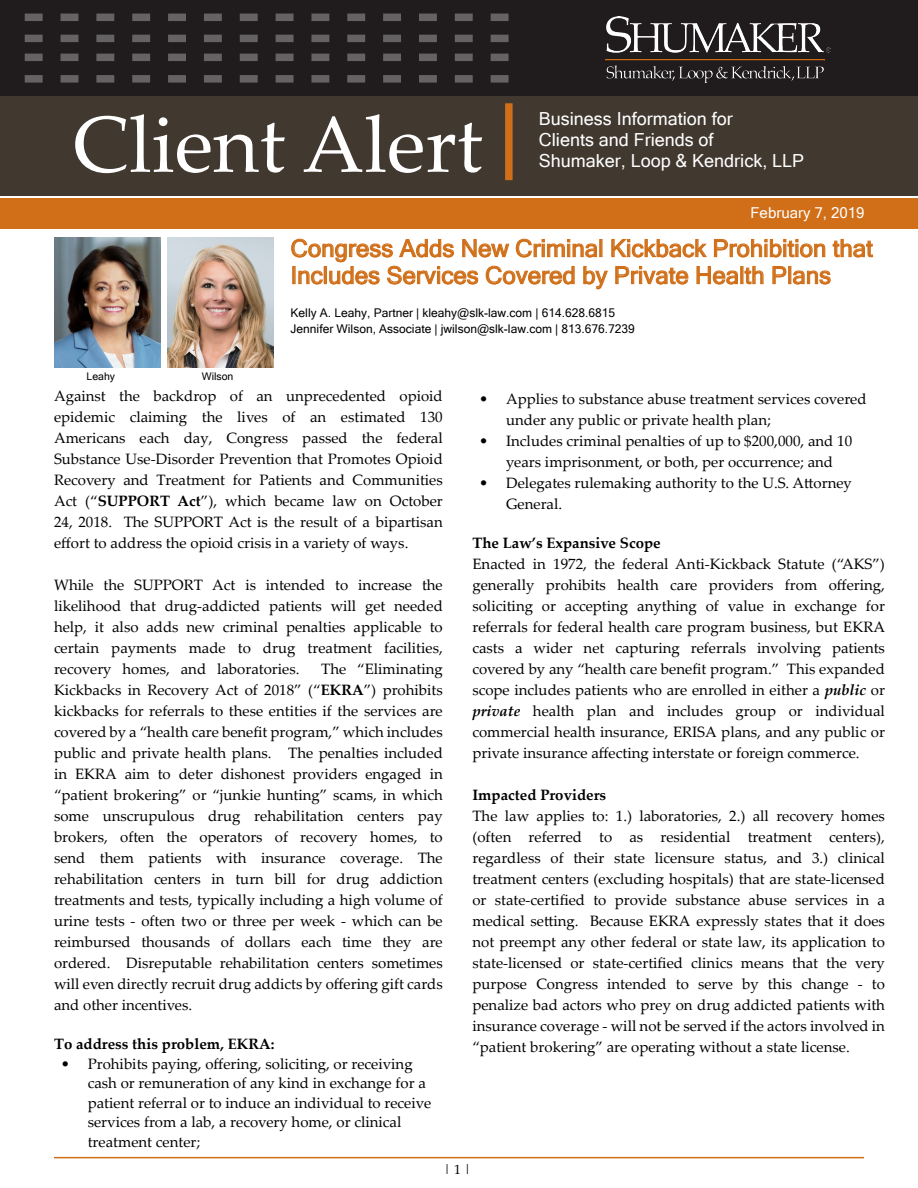
<style>
.page{position:relative;width:918px;height:1188px;background:#fff}
.page>*{position:absolute;margin:0;border:0;box-sizing:border-box;transform-origin:0 0}
.t1{font:79.5px "Palatino Linotype";color:#fff}
.t2{font:24px/27px "Microsoft Sans Serif";color:#d06f18}
.t3{font:18px "Microsoft Sans Serif";color:#fff}
.t4{font:15px/21px "Palatino Linotype";color:#000;text-align:justify}
.t5{font:700 15px "Palatino Linotype";color:#000}
.t6{font:15px "Microsoft Sans Serif";color:#fff}
.t7{font:13.5px "Palatino Linotype";color:#000}
.t8{font:12px "Microsoft Sans Serif";color:#000}
.t9{font:10.5px "Microsoft Sans Serif";color:#000}
.s1{font-weight:700}
.s2{font-weight:700;font-style:italic}
</style>
<div class="page">
<div style="left:0;top:198px;width:918px;height:31px;background:#d06f18"></div>
<div style="left:0;top:38px;width:918px;height:157px;background:#413830"></div>
<div style="left:0;top:0;width:918px;height:95px;background:#201c1d"></div>
<img style="left:606px;top:17px;width:225px;height:65px">
<svg style="left:25px;top:14px;width:484px;height:7px"></svg>
<svg style="left:25px;top:35px;width:484px;height:7px"></svg>
<svg style="left:25px;top:54px;width:484px;height:7px"></svg>
<svg style="left:25px;top:75px;width:484px;height:8px"></svg>
<hr style="left:54px;top:1157px;width:810px;height:1px;background:#d06f18">
<img style="left:167px;top:238px;width:106px;height:129px">
<div style="left:505px;top:103px;width:8px;height:77px;background:#d06f18"></div>
<svg style="left:291px;top:238px;width:582px;height:51px"></svg>
<img style="left:55px;top:238px;width:106px;height:129px">
<p class="t3" style="left:539px;top:107px;width:195px">Business Information for</p>
<p class="t3" style="left:539px;top:128px;width:176px">Clients and Friends of</p>
<p class="t1" style="left:72px;top:88px;width:412px">Client Alert</p>
<p class="t3" style="left:539px;top:149px;width:267px">Shumaker, Loop &amp; Kendrick, LLP</p>
<p class="t6" style="left:750px;top:203px;width:115px">February 7, 2019</p>
<p class="t2" style="left:291px;top:234px;width:584px">Congress Adds New Criminal Kickback Prohibition that<br>Includes Services Covered by Private Health Plans</p>
<p class="t8" style="left:291px;top:305px;width:326px">Kelly A. Leahy, Partner | kleahy@slk-law.com | 614.628.6815</p>
<p class="t8" style="left:291px;top:321px;width:346px">Jennifer Wilson, Associate | jwilson@slk-law.com | 813.676.7239</p>
<p class="t9" style="left:87px;top:369px;width:30px">Leahy</p>
<p class="t9" style="left:202px;top:369px;width:33px">Wilson</p>
<p class="t4" style="left:54px;top:385px;width:390px">Against the backdrop of an unprecedented opioid epidemic claiming the lives of an estimated 130<br>Americans each day, Congress passed the federal Substance Use-Disorder Prevention that Promotes Opioid Recovery and Treatment for Patients and Communities Act (“<span class="s1">SUPPORT Act</span>”), which became law on October 24, 2018. The SUPPORT Act is the result of a bipartisan effort to address the opioid crisis in a variety of ways.</p>
<p class="t4" style="left:54px;top:574px;width:390px">While the SUPPORT Act is intended to increase the likelihood that drug-addicted patients will get needed help, it also adds new criminal penalties applicable to certain payments made to drug treatment facilities, recovery homes, and laboratories.</p>
<p class="t4" style="left:54px;top:658px;width:390px;text-indent:267px">The “Eliminating Kickbacks in Recovery Act of 2018” (“<span class="s1">EKRA</span>”) prohibits kickbacks for referrals to these entities if the services are covered by a “health care benefit program,” which includes public and private health plans. The penalties included in EKRA aim to deter dishonest providers engaged in “patient brokering” or “junkie hunting” scams, in which some unscrupulous drug rehabilitation centers pay brokers, often the operators of recovery homes, to send them patients with insurance coverage. The rehabilitation centers in turn bill for drug addiction treatments and tests, typically including a high volume of urine tests - often two or three per week - which can be reimbursed thousands of dollars each time they are ordered. Disreputable rehabilitation centers sometimes will even directly recruit drug addicts by offering gift cards and other incentives.</p>
<p class="t5" style="left:54px;top:1034px;width:222px">To address this problem, EKRA:</p>
<p class="t4" style="left:88px;top:1053px;width:345px;line-height:19.5px;text-align:left;text-indent:-27px">• Prohibits paying, offering, soliciting, or receiving cash or remuneration of any kind in exchange for a patient referral or to induce an individual to receive services from a lab, a recovery home, or clinical treatment center;</p>
<p class="t4" style="left:506px;top:388px;width:362px;text-indent:-27px">• Applies to substance abuse treatment services covered under any public or private health plan;</p>
<p class="t4" style="left:479px;top:430px;width:375px;text-align:center">• Includes criminal penalties of up to $200,000, and 10 years imprisonment, or both, per occurrence; and</p>
<p class="t4" style="left:506px;top:472px;width:347px;text-indent:-27px">• Delegates rulemaking authority to the U.S. Attorney<br>General.</p>
<p class="t5" style="left:472px;top:532px;width:190px">The Law’s Expansive Scope</p>
<p class="t4" style="left:472px;top:553px;width:414px">Enacted in 1972, the federal Anti-Kickback Statute (“AKS”) generally prohibits health care providers from offering, soliciting or accepting anything of value in exchange for referrals for federal health care program business, but EKRA casts a wider net capturing referrals involving patients covered by any “health care benefit program.” This expanded scope includes patients who are enrolled in either a <span class="s2">public</span> or <span class="s2">private</span> health plan and includes group or individual commercial health insurance, ERISA plans, and any public or private insurance affecting interstate or foreign commerce.</p>
<p class="t5" style="left:472px;top:784px;width:135px">Impacted Providers</p>
<p class="t4" style="left:472px;top:805px;width:414px">The law applies to: 1.) laboratories, 2.) all recovery homes (often referred to as residential treatment centers), regardless of their state licensure status, and 3.) clinical treatment centers (excluding hospitals) that are state-licensed or state-certified to provide substance abuse services in a medical setting. Because EKRA expressly states that it does not preempt any other federal or state law, its application to state-licensed or state-certified clinics means that the very purpose Congress intended to serve by this change - to penalize bad actors who prey on drug addicted patients with insurance coverage - will not be served if the actors involved in “patient brokering” are operating without a state license.</p>
<p class="t7" style="left:444px;top:1160px;width:28px">| 1 |</p>
</div>
